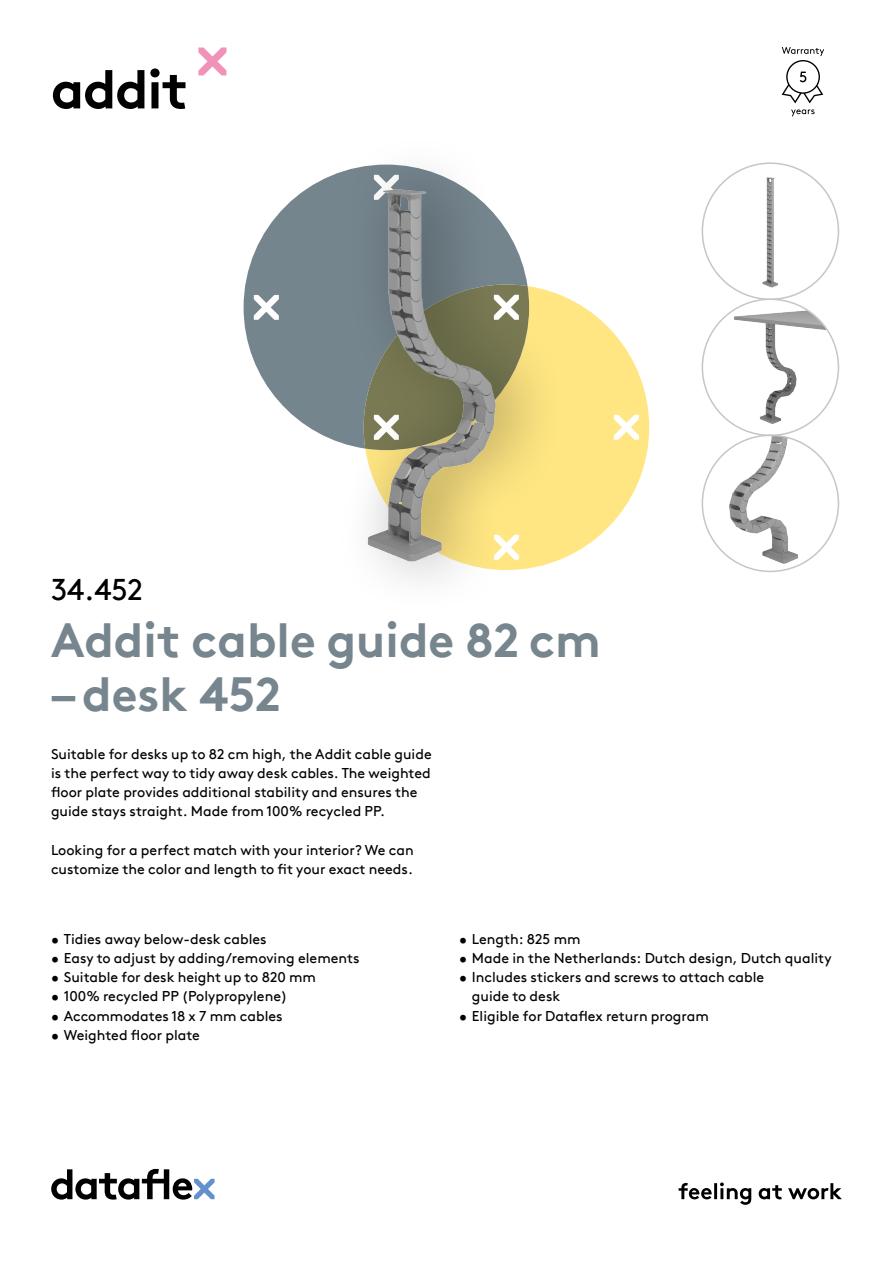
<style>
.page{position:relative;width:893px;height:1263px;background:#fff}
.page>*{position:absolute;margin:0;border:0;box-sizing:border-box;transform-origin:0 0}
.hoofdstuk{font:700 54px "Brown Pro TT";letter-spacing:-.02em;color:#000}
.productnaam{font:700 48px "Brown Pro TT";color:#76858e}
.productnummer{font:30px "Brown Pro TT";color:#000}
.omschrijving{font:14.25px/19.2px "Brown Pro TT";color:#000}
</style>
<div class="page">
<svg style="left:641px;top:380px;width:8px;height:95px"></svg>
<svg style="left:51px;top:1169px;width:164px;height:30px"></svg>
<svg style="left:679px;top:1182px;width:163px;height:23px"></svg>
<svg style="left:198px;top:47px;width:28px;height:28px"></svg>
<img style="left:702px;top:163px;width:136px;height:136px;border-radius:68px">
<img style="left:702px;top:299px;width:136px;height:136px;border-radius:68px">
<img style="left:702px;top:435px;width:136px;height:136px;border-radius:68px">
<img style="left:243px;top:164px;width:398px;height:417px">
<svg style="left:782px;top:47px;width:42px;height:56px"></svg>
<svg style="left:791px;top:109px;width:24px;height:7px"></svg>
<p class="hoofdstuk" style="left:51px;top:46px;width:139px">addit</p>
<p class="productnummer" style="left:51px;top:566px;width:94px">34.452</p>
<p class="productnaam" style="left:51px;top:601px;width:551px">Addit cable guide 82 cm</p>
<p class="productnaam" style="left:51px;top:655px;width:231px">– desk 452</p>
<p class="omschrijving" style="left:51px;top:743px;width:382px">Suitable for desks up to 82 cm high, the Addit cable guide is the perfect way to tidy away desk cables. The weighted floor plate provides additional stability and ensures the guide stays straight. Made from 100% recycled PP.</p>
<p class="omschrijving" style="left:51px;top:839px;width:364px">Looking for a perfect match with your interior? We can customize the color and length to fit your exact needs.</p>
<p class="omschrijving" style="left:51px;top:928px;width:217px">• Tidies away below-desk cables</p>
<p class="omschrijving" style="left:51px;top:947px;width:310px">• Easy to adjust by adding/removing elements</p>
<p class="omschrijving" style="left:51px;top:966px;width:266px">• Suitable for desk height up to 820 mm</p>
<p class="omschrijving" style="left:51px;top:986px;width:238px">• 100% recycled PP (Polypropylene)</p>
<p class="omschrijving" style="left:51px;top:1005px;width:233px">• Accommodates 18 x 7 mm cables</p>
<p class="omschrijving" style="left:51px;top:1024px;width:150px">• Weighted floor plate</p>
<p class="omschrijving" style="left:459px;top:928px;width:123px">• Length: 825 mm</p>
<p class="omschrijving" style="left:459px;top:947px;width:374px">• Made in the Netherlands: Dutch design, Dutch quality</p>
<p class="omschrijving" style="left:472px;top:966px;width:294px;text-indent:-13px">• Includes stickers and screws to attach cable guide to desk</p>
<p class="omschrijving" style="left:459px;top:1005px;width:251px">• Eligible for Dataflex return program</p>
</div>
